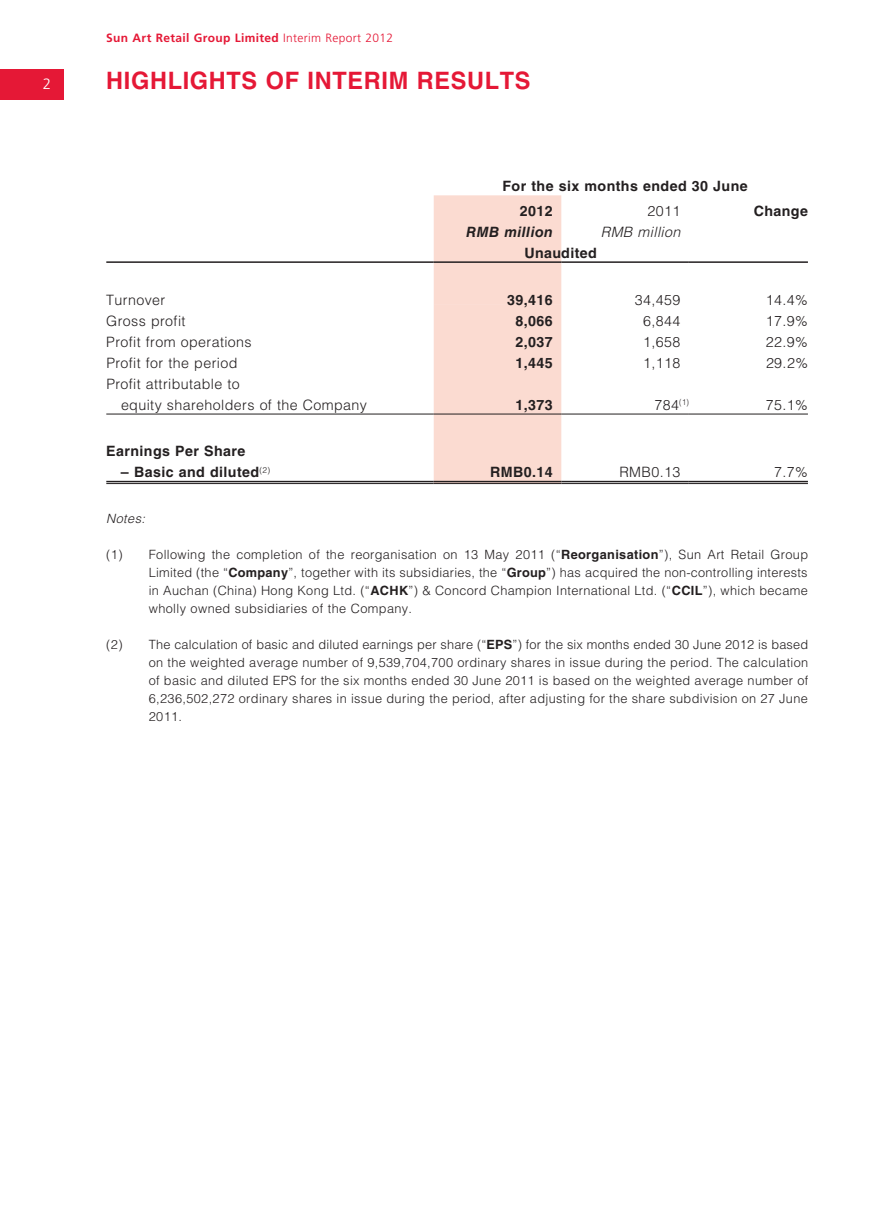
<style>
.page{position:relative;width:893px;height:1212px;background:#fff}
.page>*{position:absolute;margin:0;border:0;box-sizing:border-box;transform-origin:0 0}
.t1{font:700 24px "Helvetica LT Std";letter-spacing:.03em;color:#e51836}
.t2{font:300 15px "Frutiger LT Std";color:#fff}
.t3{font:300 14.25px/21px "Helvetica LT Std";letter-spacing:.03em;color:#231f20}
.t4{font:700 14.25px/25.2px "Helvetica LT Std";letter-spacing:.03em;color:#231f20}
.t5{font:italic 700 14.25px "Helvetica LT Std";letter-spacing:.03em;color:#231f20}
.t6{font:italic 300 14.25px "Helvetica LT Std";letter-spacing:.03em;color:#231f20}
.t7{font:300 12.75px/18px "Helvetica LT Std";letter-spacing:.03em;color:#231f20;text-align:justify}
.t8{font:italic 300 12.75px "Helvetica LT Std";letter-spacing:.03em;color:#231f20}
.t9{font:700 12px "Frutiger LT Std";letter-spacing:.03em;color:#e51836}
.s1{font-weight:300}
.s2{font-weight:700}
</style>
<div class="page">
<div style="left:0;top:69px;width:64px;height:31px;background:#e51836"></div>
<div style="left:434px;top:195px;width:127px;height:288px;background:#fbdbd1"></div>
<hr style="left:106px;top:261px;width:328px;height:2px;background:#231f20">
<hr style="left:434px;top:261px;width:127px;height:2px;background:#231f20">
<hr style="left:561px;top:261px;width:128px;height:2px;background:#231f20">
<hr style="left:689px;top:261px;width:119px;height:2px;background:#231f20">
<hr style="left:106px;top:414px;width:328px;height:1px;background:#231f20">
<hr style="left:434px;top:414px;width:127px;height:1px;background:#231f20">
<hr style="left:561px;top:414px;width:128px;height:1px;background:#231f20">
<hr style="left:689px;top:414px;width:119px;height:1px;background:#231f20">
<hr style="left:106px;top:481px;width:328px;height:1px;background:#231f20">
<hr style="left:106px;top:483px;width:328px;height:1px;background:#231f20">
<hr style="left:434px;top:481px;width:127px;height:1px;background:#231f20">
<hr style="left:434px;top:483px;width:127px;height:1px;background:#231f20">
<hr style="left:561px;top:481px;width:128px;height:1px;background:#231f20">
<hr style="left:561px;top:483px;width:128px;height:1px;background:#231f20">
<hr style="left:689px;top:481px;width:119px;height:1px;background:#231f20">
<hr style="left:689px;top:483px;width:119px;height:1px;background:#231f20">
<p class="t2" style="left:43px;top:75px;width:10px">2</p>
<p class="t9" style="left:106px;top:31px;width:288px">Sun Art Retail Group Limited <span class="s1">Interim Report 2012</span></p>
<h1 class="t1" style="left:106px;top:66px;width:426px">HIGHLIGHTS OF INTERIM RESULTS</h1>
<p class="t4" style="left:520px;top:173px;width:229px;text-indent:-17px">For the six months ended 30 June<br>2012</p>
<p class="t3" style="left:647px;top:201px;width:34px">2011</p>
<p class="t4" style="left:754px;top:198px;width:56px">Change</p>
<p class="t5" style="left:466px;top:224px;width:88px">RMB million</p>
<p class="t6" style="left:601px;top:223px;width:81px">RMB million</p>
<p class="t4" style="left:524px;top:241px;width:74px">Unaudited</p>
<p class="t3" style="left:106px;top:289px;width:61px">Turnover</p>
<p class="t4" style="left:507px;top:287px;width:47px">39,416</p>
<p class="t3" style="left:635px;top:289px;width:47px">34,459</p>
<p class="t3" style="left:766px;top:289px;width:43px">14.4%</p>
<p class="t3" style="left:106px;top:310px;width:81px">Gross profit</p>
<p class="t4" style="left:516px;top:308px;width:39px">8,066</p>
<p class="t3" style="left:643px;top:310px;width:39px">6,844</p>
<p class="t3" style="left:766px;top:310px;width:43px">17.9%</p>
<p class="t3" style="left:106px;top:331px;width:147px">Profit from operations</p>
<p class="t4" style="left:516px;top:329px;width:39px">2,037</p>
<p class="t3" style="left:643px;top:331px;width:39px">1,658</p>
<p class="t3" style="left:766px;top:331px;width:43px">22.9%</p>
<p class="t3" style="left:106px;top:352px;width:133px">Profit for the period</p>
<p class="t4" style="left:516px;top:350px;width:39px">1,445</p>
<p class="t3" style="left:643px;top:352px;width:39px">1,118</p>
<p class="t3" style="left:766px;top:352px;width:43px">29.2%</p>
<p class="t3" style="left:121px;top:373px;width:248px;text-indent:-15px">Profit attributable to<br>equity shareholders of the Company</p>
<p class="t4" style="left:516px;top:392px;width:39px">1,373</p>
<p class="t3" style="left:654px;top:394px;width:36px">784<sup>(1)</sup></p>
<p class="t3" style="left:766px;top:394px;width:43px">75.1%</p>
<p class="t4" style="left:106px;top:439px;width:141px">Earnings Per Share</p>
<p class="t4" style="left:121px;top:460px;width:151px">– Basic and diluted<sup>(2)</sup></p>
<p class="t4" style="left:490px;top:460px;width:64px">RMB0.14</p>
<p class="t3" style="left:619px;top:462px;width:63px">RMB0.13</p>
<p class="t3" style="left:774px;top:462px;width:35px">7.7%</p>
<p class="t8" style="left:106px;top:510px;width:40px">Notes:</p>
<p class="t7" style="left:149px;top:545px;width:661px;text-indent:-43px">(1) Following the completion of the reorganisation on 13 May 2011 (“<span class="s2">Reorganisation</span>”), Sun Art Retail Group Limited (the “<span class="s2">Company</span>”, together with its subsidiaries, the “<span class="s2">Group</span>”) has acquired the non-controlling interests in Auchan (China) Hong Kong Ltd. (“<span class="s2">ACHK</span>”) &amp; Concord Champion International Ltd. (“<span class="s2">CCIL</span>”), which became wholly owned subsidiaries of the Company.</p>
<p class="t7" style="left:149px;top:635px;width:661px;text-indent:-43px">(2) The calculation of basic and diluted earnings per share (“<span class="s2">EPS</span>”) for the six months ended 30 June 2012 is based on the weighted average number of 9,539,704,700 ordinary shares in issue during the period. The calculation of basic and diluted EPS for the six months ended 30 June 2011 is based on the weighted average number of 6,236,502,272 ordinary shares in issue during the period, after adjusting for the share subdivision on 27 June 2011.</p>
</div>
